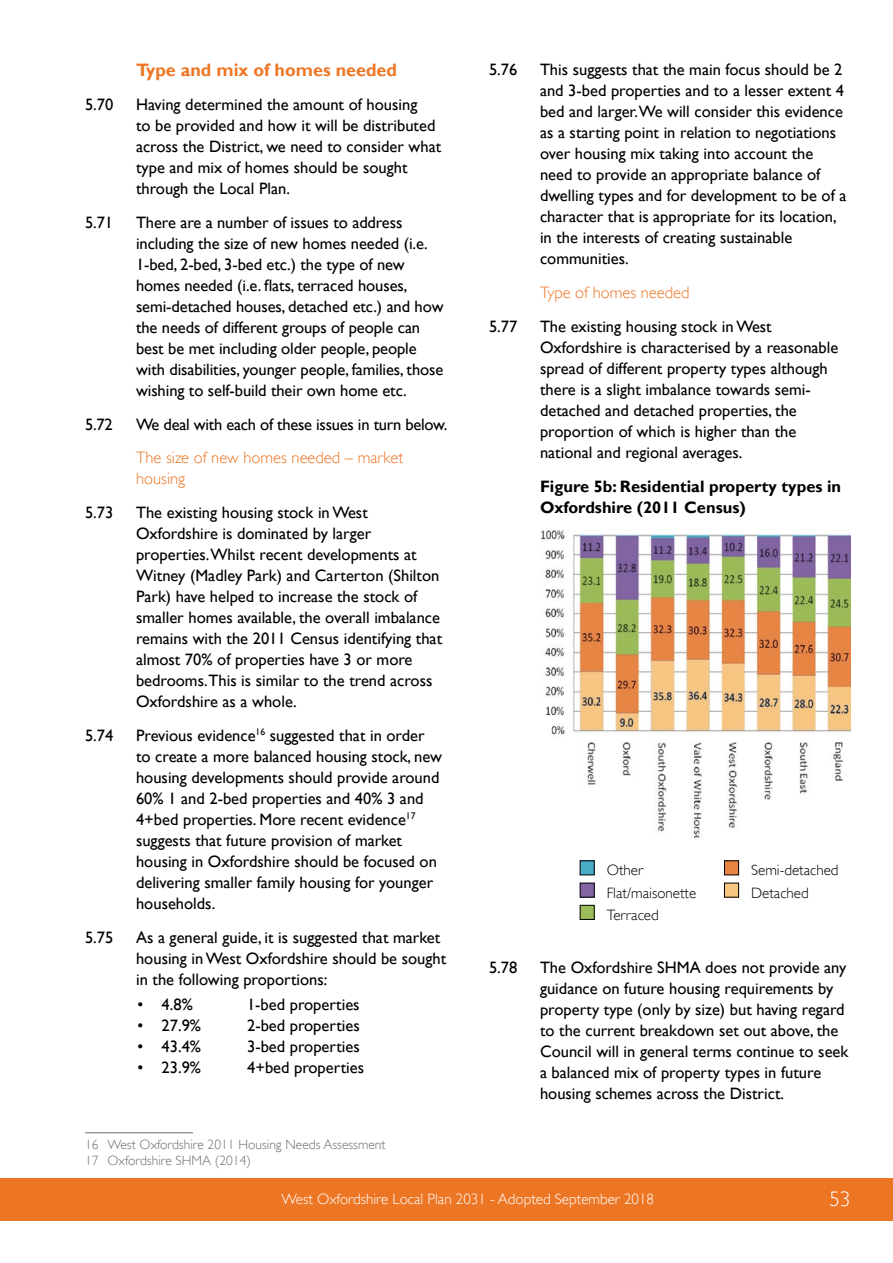
<style>
.page{position:relative;width:893px;height:1263px;background:#fff}
.page>*{position:absolute;margin:0;border:0;box-sizing:border-box;transform-origin:0 0}
.t1{font:300 21px "Gill Sans";color:#fff}
.t2{font:700 18px "Gill Sans";color:#ed7625}
.t3{font:16.5px/21px "Gill Sans";color:#000}
.t4{font:700 16.5px/21px "Gill Sans";color:#000}
.t5{font:300 16.5px/21px "Gill Sans";color:#ed7625}
.t6{font:300 15px "Gill Sans";color:#fff}
.t7{font:300 15px/22.2px "Gill Sans";color:#000}
.t8{font:300 13.5px/16.2px "Gill Sans";color:#6d6e71}
</style>
<div class="page">
<div style="left:0;top:1178px;width:893px;height:42px;background:#ed7625"></div>
<hr style="left:85px;top:1132px;width:108px;height:1px;background:#6d6e71">
<img style="left:540px;top:530px;width:310px;height:308px">
<div style="left:580px;top:861px;width:14px;height:14px;background:#49abc4"></div>
<div style="left:580px;top:860px;width:15px;height:15px;border:1px solid #000"></div>
<div style="left:580px;top:883px;width:14px;height:14px;background:#8165a3"></div>
<div style="left:580px;top:883px;width:15px;height:14px;border:1px solid #000"></div>
<div style="left:580px;top:905px;width:14px;height:14px;background:#9cbb59"></div>
<div style="left:580px;top:905px;width:15px;height:15px;border:1px solid #000"></div>
<div style="left:724px;top:861px;width:15px;height:14px;background:#e78544"></div>
<div style="left:724px;top:860px;width:15px;height:15px;border:1px solid #000"></div>
<div style="left:724px;top:883px;width:15px;height:14px;background:#f7c682"></div>
<div style="left:724px;top:883px;width:15px;height:14px;border:1px solid #000"></div>
<p class="t2" style="left:136px;top:59px;width:262px">Type and mix of homes needed</p>
<p class="t3" style="left:85px;top:94px;width:30px">5.70</p>
<p class="t3" style="left:136px;top:94px;width:307px">Having determined the amount of housing<br>to be provided and how it will be distributed across the District, we need to consider what type and mix of homes should be sought through the Local Plan.</p>
<p class="t3" style="left:85px;top:212px;width:30px">5.71</p>
<p class="t3" style="left:136px;top:212px;width:309px">There are a number of issues to address including the size of new homes needed (i.e.<br>1-bed, 2-bed, 3-bed etc.) the type of new homes needed (i.e. flats, terraced houses, semi-detached houses, detached etc.) and how the needs of different groups of people can best be met including older people, people with disabilities, younger people, families, those wishing to self-build their own home etc.</p>
<p class="t3" style="left:85px;top:414px;width:29px">5.72</p>
<p class="t3" style="left:136px;top:414px;width:313px">We deal with each of these issues in turn below.</p>
<p class="t5" style="left:136px;top:447px;width:269px">The size of new homes needed – market housing</p>
<p class="t3" style="left:85px;top:502px;width:30px">5.73</p>
<p class="t3" style="left:136px;top:502px;width:308px">The existing housing stock in West Oxfordshire is dominated by larger properties.Whilst recent developments at Witney (Madley Park) and Carterton (Shilton Park) have helped to increase the stock of smaller homes available, the overall imbalance remains with the 2011 Census identifying that almost 70% of properties have 3 or more bedrooms.This is similar to the trend across Oxfordshire as a whole.</p>
<p class="t3" style="left:85px;top:725px;width:30px">5.74</p>
<p class="t3" style="left:136px;top:725px;width:307px">Previous evidence<sup>16</sup> suggested that in order to create a more balanced housing stock, new housing developments should provide around 60% 1 and 2-bed properties and 40% 3 and 4+bed properties. More recent evidence<sup>17 </sup>suggests that future provision of market housing in Oxfordshire should be focused on delivering smaller family housing for younger households.</p>
<p class="t3" style="left:85px;top:927px;width:30px">5.75</p>
<p class="t3" style="left:136px;top:927px;width:312px">As a general guide, it is suggested that market housing in West Oxfordshire should be sought in the following proportions:</p>
<p class="t3" style="left:138px;top:994px;width:57px">• 4.8%</p>
<p class="t3" style="left:247px;top:994px;width:114px">1-bed properties</p>
<p class="t3" style="left:138px;top:1015px;width:65px">• 27.9%</p>
<p class="t3" style="left:247px;top:1015px;width:114px">2-bed properties</p>
<p class="t3" style="left:138px;top:1036px;width:65px">• 43.4%</p>
<p class="t3" style="left:247px;top:1036px;width:114px">3-bed properties</p>
<p class="t3" style="left:138px;top:1057px;width:65px">• 23.9%</p>
<p class="t3" style="left:247px;top:1057px;width:118px">4+bed properties</p>
<p class="t8" style="left:85px;top:1136px;width:302px">16 West Oxfordshire 2011 Housing Needs Assessment<br>17 Oxfordshire SHMA (2014)</p>
<p class="t3" style="left:489px;top:59px;width:30px">5.76</p>
<p class="t3" style="left:540px;top:59px;width:308px">This suggests that the main focus should be 2 and 3-bed properties and to a lesser extent 4 bed and larger.We will consider this evidence as a starting point in relation to negotiations over housing mix taking into account the need to provide an appropriate balance of dwelling types and for development to be of a character that is appropriate for its location, in the interests of creating sustainable communities.</p>
<p class="t5" style="left:540px;top:282px;width:151px">Type of homes needed</p>
<p class="t3" style="left:489px;top:316px;width:30px">5.77</p>
<p class="t3" style="left:540px;top:316px;width:300px">The existing housing stock in West Oxfordshire is characterised by a reasonable spread of different property types although there is a slight imbalance towards semi&shy;detached and detached properties, the proportion of which is higher than the national and regional averages.</p>
<p class="t4" style="left:540px;top:476px;width:303px">Figure 5b: Residential property types in<br>Oxfordshire (2011 Census)</p>
<p class="t7" style="left:607px;top:859px;width:91px">Other<br>Flat/maisonette<br>Terraced</p>
<p class="t7" style="left:751px;top:859px;width:89px">Semi-detached<br>Detached</p>
<p class="t3" style="left:489px;top:957px;width:30px">5.78</p>
<p class="t3" style="left:540px;top:957px;width:310px">The Oxfordshire SHMA does not provide any guidance on future housing requirements by property type (only by size) but having regard to the current breakdown set out above, the Council will in general terms continue to seek a balanced mix of property types in future housing schemes across the District.</p>
<p class="t6" style="left:281px;top:1190px;width:374px">West Oxfordshire Local Plan 2031 - Adopted September 2018</p>
<p class="t1" style="left:829px;top:1187px;width:22px">53</p>
</div>
